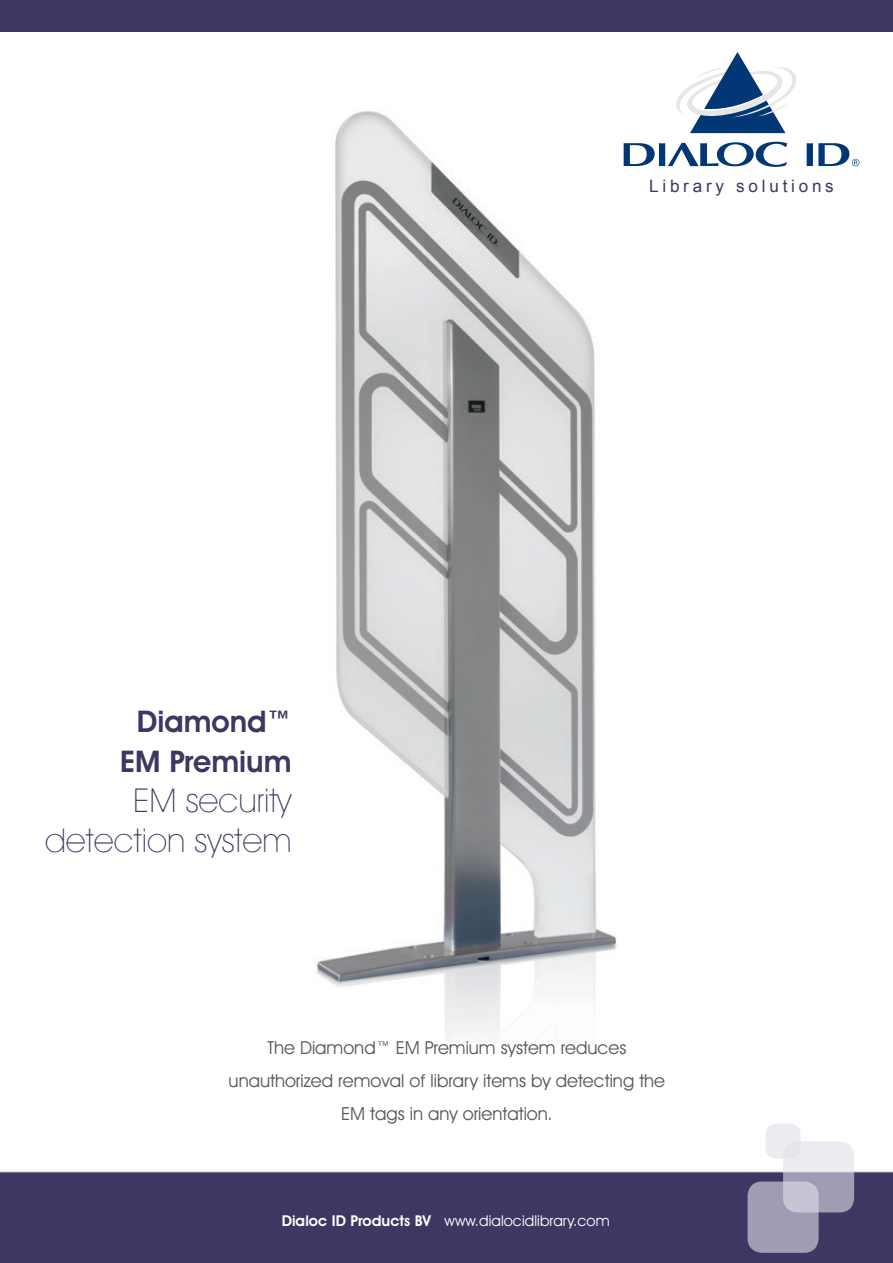
<style>
.page{position:relative;width:893px;height:1263px;background:#fff}
.page>*{position:absolute;margin:0;border:0;box-sizing:border-box;transform-origin:0 0}
.t1{font:200 33px/39.8px "Avant Garde IT Cby BT";color:#3f3662;text-align:right}
.t2{font:600 30px/39.8px "Avant Garde IT Cby BT";color:#3f3662;text-align:center}
.t3{font:18px/33px "Avant Garde IT Cby BT";color:#57585a;text-align:center}
.t4{font:17.1px "Arial";letter-spacing:.22em;color:#3f3662}
.t5{font:15px "Avant Garde IT Cby BT";letter-spacing:.005em;color:#fff}
.s1{font-weight:600}
</style>
<div class="page">
<div style="left:0;top:1172px;width:893px;height:91px;background:#3f3662"></div>
<svg style="left:783px;top:1141px;width:71px;height:71px;background:#c7c5d3"></svg>
<svg style="left:747px;top:1181px;width:72px;height:72px;background:#a6a2b8"></svg>
<div style="left:766px;top:1124px;width:34px;height:35px;background:#ededf1;border-radius:10px"></div>
<div style="left:0;top:0;width:893px;height:32px;background:#3f3662"></div>
<hr style="left:0;top:1171px;width:893px;height:1px;background:#e1e1e9">
<img style="left:316px;top:111px;width:377px;height:929px">
<svg style="left:624px;top:142px;width:163px;height:25px"></svg>
<svg style="left:676px;top:52px;width:120px;height:81px"></svg>
<svg style="left:807px;top:143px;width:52px;height:23px"></svg>
<h2 class="t2" style="left:120px;top:701px;width:173px">Diamond™<br>EM Premium</h2>
<h1 class="t1" style="left:45px;top:780px;width:248px">EM security detection system</h1>
<p class="t4" style="left:649px;top:174px;width:186px">Library solutions</p>
<p class="t3" style="left:229px;top:1031px;width:438px">The Diamond™ EM Premium system reduces unauthorized removal of library items by detecting the<br>EM tags in any orientation.</p>
<p class="t5" style="left:282px;top:1212px;width:330px"><span class="s1">Dialoc ID Products BV</span> www.dialocidlibrary.com</p>
</div>
